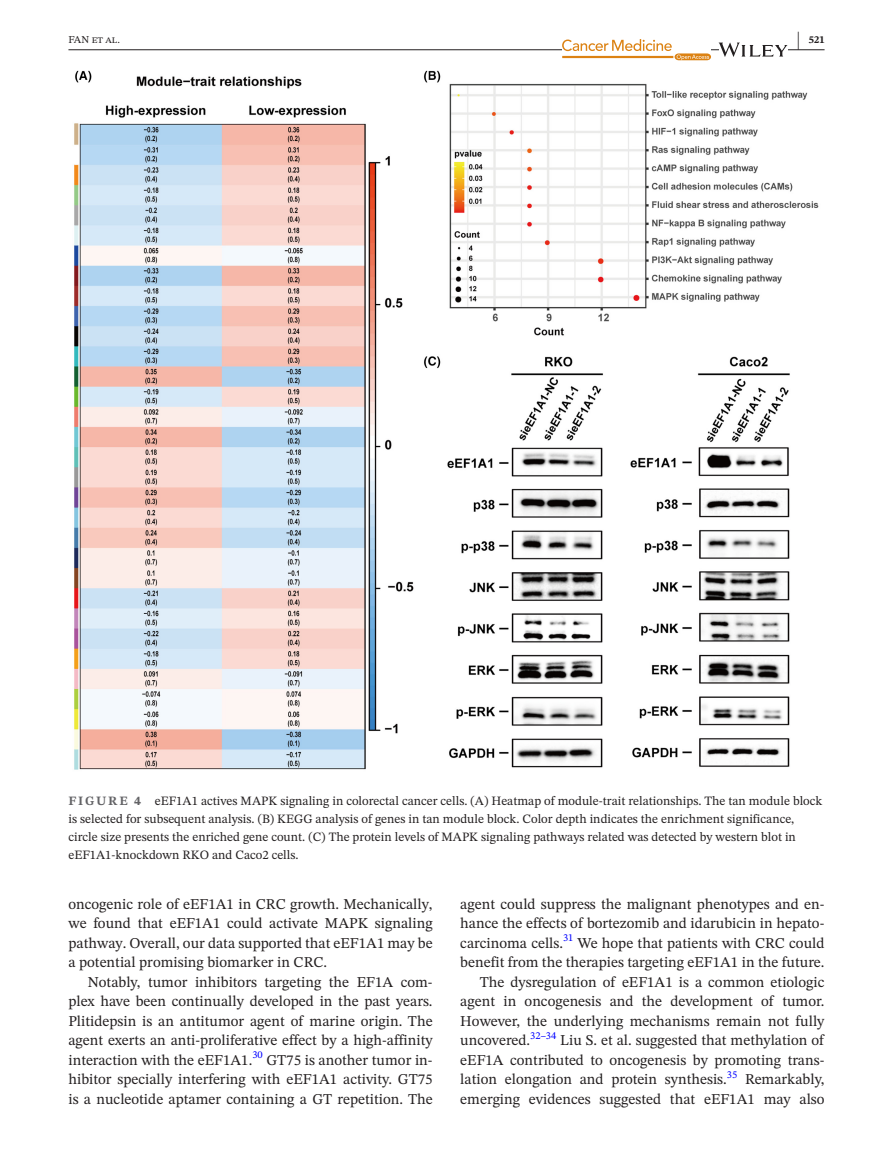
<style>
.page{position:relative;width:893px;height:1174px;background:#fff}
.page>*{position:absolute;margin:0;border:0;box-sizing:border-box;transform-origin:0 0}
.t1{font:700 21px "STIX Two Text";color:#231f20;scale:.42 1}
.t2{font:15px/19.5px "STIX Two Text";color:#231f20;text-align:justify}
.t3{font:12.75px/18px "STIX Two Text";color:#231f20}
.t4{font:10.5px "STIX Two Text";color:#00f}
.t5{font:10.5px "STIX Two Text";color:#231f20}
.t6{font:700 10.5px "STIX Two Text";color:#231f20}
.s1{font-weight:700;color:#636366}
</style>
<div class="page">
<hr style="left:68px;top:49px;width:756px;height:1px;background:#231f20">
<svg style="left:562px;top:39px;width:149px;height:21px"></svg>
<svg style="left:719px;top:43px;width:68px;height:14px"></svg>
<img style="left:74px;top:70px;width:745px;height:700px">
<h1 class="t1" style="left:797px;top:24px;width:8px">|</h1>
<p class="t5" style="left:68px;top:32px;width:53px">FAN et al.</p>
<p class="t6" style="left:809px;top:32px;width:17px">521</p>
<p class="t3" style="left:68px;top:792px;width:755px"><span class="s1">FIGURE 4</span> eEF1A1 actives MAPK signaling in colorectal cancer cells. (A) Heatmap of module-trait relationships. The tan module block is selected for subsequent analysis. (B) KEGG analysis of genes in tan module block. Color depth indicates the enrichment significance, circle size presents the enriched gene count. (C) The protein levels of MAPK signaling pathways related was detected by western blot in eEF1A1-knockdown RKO and Caco2 cells.</p>
<p class="t2" style="left:68px;top:894px;width:366px">oncogenic role of eEF1A1 in CRC growth. Mechanically, we found that eEF1A1 could activate MAPK signaling pathway. Overall, our data supported that eEF1A1 may be a potential promising biomarker in CRC.</p>
<p class="t2" style="left:68px;top:972px;width:366px;text-indent:20px">Notably, tumor inhibitors targeting the EF1A com&shy;plex have been continually developed in the past years.<br>Plitidepsin is an antitumor agent of marine origin. The agent exerts an anti-proliferative effect by a high-affinity interaction with the eEF1A1.</p>
<p class="t4" style="left:252px;top:1047px;width:12px">30</p>
<p class="t2" style="left:68px;top:1050px;width:366px;text-indent:198px">GT75 is another tumor in&shy;hibitor specially interfering with eEF1A1 activity. GT75 is a nucleotide aptamer containing a GT repetition. The</p>
<p class="t2" style="left:460px;top:894px;width:366px">agent could suppress the malignant phenotypes and en&shy;hance the effects of bortezomib and idarubicin in hepato&shy;carcinoma cells.</p>
<p class="t4" style="left:563px;top:930px;width:12px">31</p>
<p class="t2" style="left:577px;top:933px;width:249px">We hope that patients with CRC could</p>
<p class="t2" style="left:460px;top:952px;width:366px">benefit from the therapies targeting eEF1A1 in the future.</p>
<p class="t2" style="left:480px;top:972px;width:346px">The dysregulation of eEF1A1 is a common etiologic</p>
<p class="t2" style="left:460px;top:991px;width:366px">agent in oncogenesis and the development of tumor.</p>
<p class="t2" style="left:460px;top:1011px;width:366px">However, the underlying mechanisms remain not fully</p>
<p class="t2" style="left:460px;top:1030px;width:71px">uncovered.</p>
<p class="t4" style="left:530px;top:1027px;width:28px">32–34</p>
<p class="t2" style="left:460px;top:1030px;width:366px;text-indent:100px">Liu S. et al. suggested that methylation of eEF1A contributed to oncogenesis by promoting trans&shy;lation elongation and protein synthesis.</p>
<p class="t4" style="left:727px;top:1066px;width:12px">35</p>
<p class="t2" style="left:460px;top:1069px;width:366px;text-align:right">Remarkably,<br>emerging evidences suggested that eEF1A1 may also</p>
</div>
